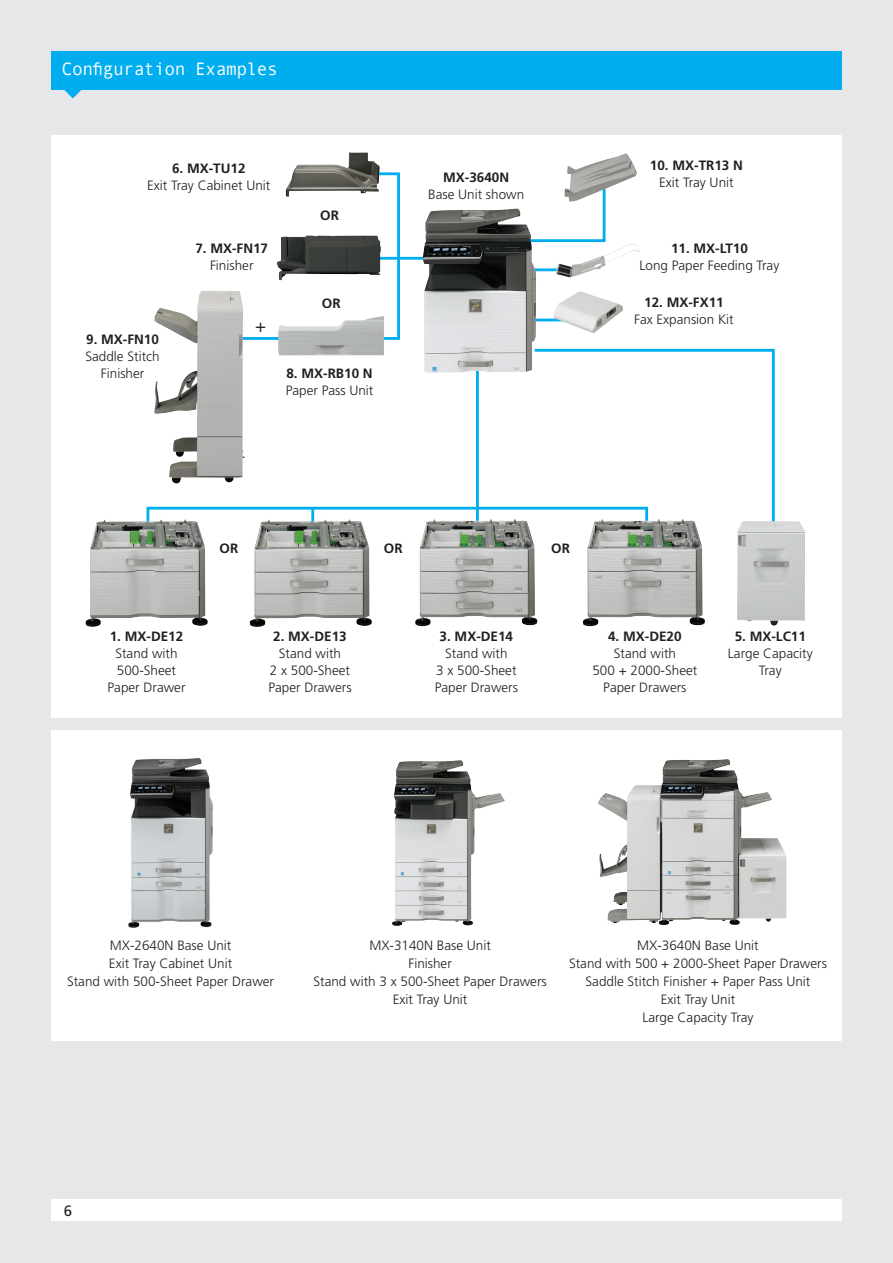
<style>
.page{position:relative;width:893px;height:1263px;background:#e6e7e9}
.page>*{position:absolute;margin:0;border:0;box-sizing:border-box;transform-origin:0 0}
.t1{font:300 18.45px "Frutiger";color:#231f20}
.t2{font:18px "Andale Mono";letter-spacing:-.03em;color:#fff}
.t3{font:15px "Frutiger";color:#231f20}
.t4{font:300 13.5px/17px "Frutiger";color:#231f20;text-align:center}
.t5{font:700 13.5px "Frutiger";color:#231f20}
</style>
<div class="page">
<svg style="left:64px;top:90px;width:17px;height:8px"></svg>
<div style="left:51px;top:51px;width:791px;height:39px;background:#00aeef"></div>
<div style="left:51px;top:1199px;width:791px;height:21px;background:#fff"></div>
<div style="left:51px;top:731px;width:791px;height:310px;background:#fff"></div>
<img style="left:392px;top:760px;width:113px;height:166px">
<img style="left:598px;top:759px;width:129px;height:164px">
<img style="left:128px;top:757px;width:85px;height:171px">
<div style="left:51px;top:136px;width:791px;height:582px;background:#fff"></div>
<hr style="left:476px;top:233px;width:3px;height:304px;background:#00aeef">
<svg style="left:532px;top:348px;width:243px;height:191px"></svg>
<hr style="left:349px;top:257px;width:88px;height:3px;background:#00aeef">
<svg style="left:536px;top:201px;width:70px;height:42px"></svg>
<hr style="left:525px;top:319px;width:79px;height:2px;background:#00aeef">
<hr style="left:524px;top:268px;width:38px;height:3px;background:#00aeef">
<svg style="left:245px;top:171px;width:156px;height:169px"></svg>
<img style="left:423px;top:209px;width:113px;height:164px">
<img style="left:554px;top:291px;width:69px;height:42px">
<img style="left:737px;top:521px;width:68px;height:104px">
<img style="left:564px;top:153px;width:73px;height:48px">
<img style="left:277px;top:235px;width:104px;height:47px">
<img style="left:278px;top:316px;width:106px;height:39px">
<img style="left:286px;top:152px;width:93px;height:45px">
<img style="left:154px;top:291px;width:91px;height:193px">
<div style="left:146px;top:507px;width:502px;height:37px;border:3px solid #00aeef"></div>
<img style="left:86px;top:519px;width:113px;height:108px">
<img style="left:415px;top:519px;width:117px;height:107px">
<img style="left:583px;top:519px;width:116px;height:107px">
<hr style="left:311px;top:508px;width:3px;height:26px;background:#00aeef">
<img style="left:250px;top:519px;width:113px;height:108px">
<img style="left:556px;top:244px;width:83px;height:34px">
<h2 class="t2" style="left:62px;top:59px;width:218px">Configuration Examples</h2>
<p class="t5" style="left:172px;top:160px;width:75px">6. MX-TU12</p>
<p class="t4" style="left:147px;top:177px;width:125px">Exit Tray Cabinet Unit</p>
<p class="t5" style="left:195px;top:240px;width:74px">7. MX-FN17</p>
<p class="t4" style="left:210px;top:257px;width:45px">Finisher</p>
<p class="t5" style="left:86px;top:331px;width:74px">9. MX-FN10</p>
<p class="t4" style="left:85px;top:348px;width:76px">Saddle Stitch<br>Finisher</p>
<h1 class="t1" style="left:255px;top:315px;width:13px">+</h1>
<p class="t5" style="left:320px;top:208px;width:20px">OR</p>
<p class="t5" style="left:322px;top:296px;width:20px">OR</p>
<p class="t5" style="left:286px;top:365px;width:88px">8. MX-RB10 N</p>
<p class="t4" style="left:286px;top:381px;width:89px">Paper Pass Unit</p>
<p class="t5" style="left:443px;top:170px;width:68px">MX-3640N</p>
<p class="t4" style="left:428px;top:186px;width:98px">Base Unit shown</p>
<p class="t5" style="left:650px;top:157px;width:95px">10. MX-TR13 N</p>
<p class="t4" style="left:659px;top:174px;width:76px">Exit Tray Unit</p>
<p class="t5" style="left:671px;top:240px;width:78px">11. MX-LT10</p>
<p class="t4" style="left:640px;top:257px;width:141px">Long Paper Feeding Tray</p>
<p class="t5" style="left:644px;top:295px;width:81px">12. MX-FX11</p>
<p class="t4" style="left:634px;top:311px;width:101px">Fax Expansion Kit</p>
<p class="t5" style="left:110px;top:628px;width:75px">1. MX-DE12</p>
<p class="t4" style="left:107px;top:644px;width:80px">Stand with<br>500-Sheet<br>Paper Drawer</p>
<p class="t5" style="left:220px;top:540px;width:20px">OR</p>
<p class="t5" style="left:384px;top:540px;width:20px">OR</p>
<p class="t5" style="left:551px;top:540px;width:20px">OR</p>
<p class="t5" style="left:273px;top:628px;width:75px">2. MX-DE13</p>
<p class="t4" style="left:268px;top:644px;width:85px">Stand with<br>2 x 500-Sheet<br>Paper Drawers</p>
<p class="t5" style="left:440px;top:628px;width:75px">3. MX-DE14</p>
<p class="t4" style="left:435px;top:644px;width:85px">Stand with<br>3 x 500-Sheet<br>Paper Drawers</p>
<p class="t5" style="left:608px;top:628px;width:75px">4. MX-DE20</p>
<p class="t4" style="left:592px;top:644px;width:106px">Stand with<br>500 + 2000-Sheet<br>Paper Drawers</p>
<p class="t5" style="left:735px;top:628px;width:73px">5. MX-LC11</p>
<p class="t4" style="left:728px;top:644px;width:86px">Large Capacity<br>Tray</p>
<p class="t4" style="left:67px;top:936px;width:209px;line-height:18px">MX-2640N Base Unit<br>Exit Tray Cabinet Unit<br>Stand with 500-Sheet Paper Drawer</p>
<p class="t4" style="left:313px;top:936px;width:235px;line-height:18px">MX-3140N Base Unit<br>Finisher<br>Stand with 3 x 500-Sheet Paper Drawers<br>Exit Tray Unit</p>
<p class="t4" style="left:569px;top:936px;width:259px;line-height:18px">MX-3640N Base Unit<br>Stand with 500 + 2000-Sheet Paper Drawers<br>Saddle Stitch Finisher + Paper Pass Unit<br>Exit Tray Unit<br>Large Capacity Tray</p>
<p class="t3" style="left:64px;top:1201px;width:10px">6</p>
</div>
